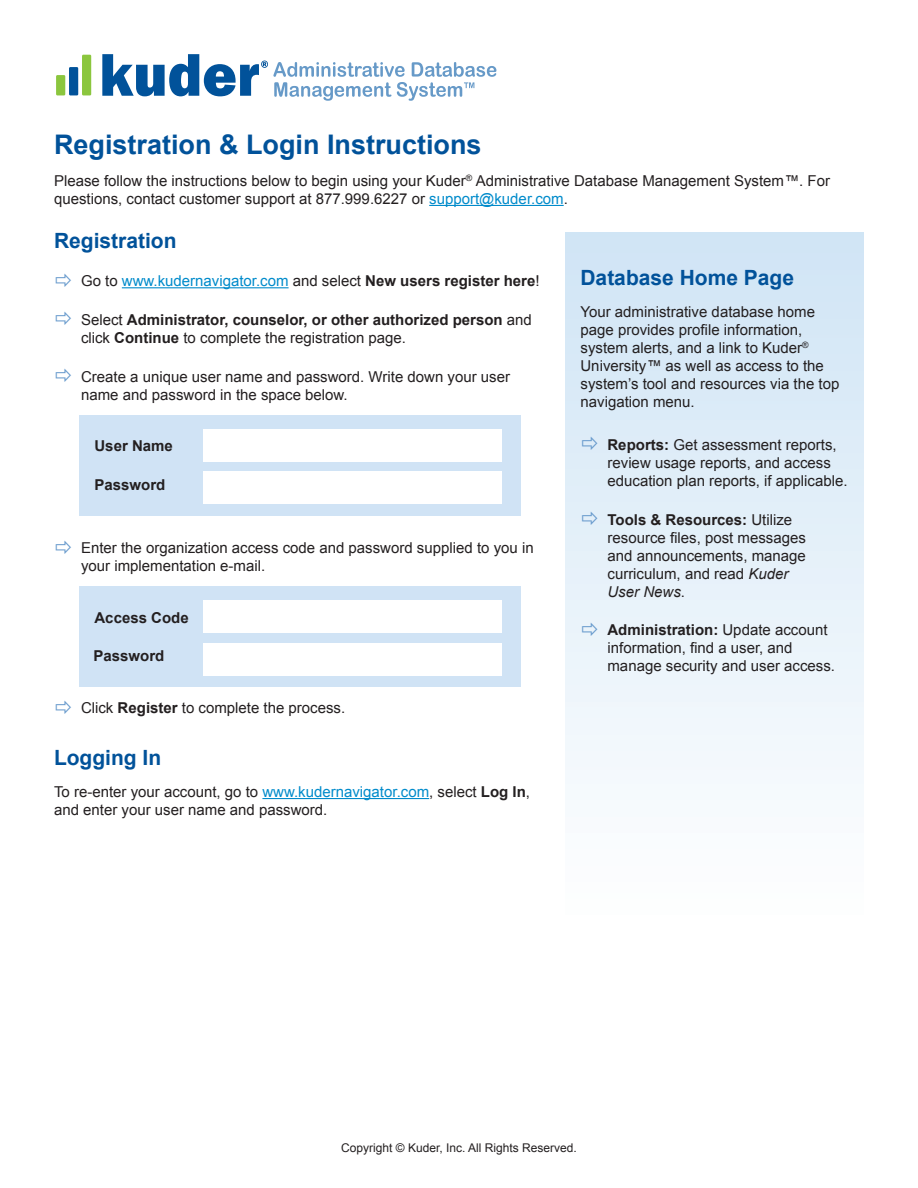
<style>
.page{position:relative;width:918px;height:1188px;background:#fff}
.page>*{position:absolute;margin:0;border:0;box-sizing:border-box;transform-origin:0 0}
.Header_1{font:700 27px "Arial";color:#01529a}
.Header_2{font:700 21px "Arial";color:#01529a}
.Bullet{font:15px/18px "Arial";color:#231f20}
.Bullet-2{font:700 15px/18px "Arial";color:#231f20}
.Header_2-2{font:15px/18px "Arial";color:#231f20}
.Bullet-3{font:15px "Arial";color:#008bcb}
.t1{font:12px "Arial";color:#231f20}
.s1{font-style:italic}
.s2{color:#008bcb}
.s3{color:#231f20}
.s4{font-weight:700;color:#231f20}
.s5{font-weight:400}
.s6{font-weight:700}
</style>
<div class="page">
<div style="left:79px;top:587px;width:442px;height:100px;background:#d0e3f5"></div>
<div style="left:204px;top:601px;width:298px;height:32px;background:#fff"></div>
<div style="left:204px;top:643px;width:298px;height:32px;background:#fff"></div>
<div style="left:566px;top:232px;width:298px;height:693px;background:linear-gradient(to bottom,#d0e4f5,#feffff)"></div>
<div style="left:79px;top:415px;width:442px;height:101px;background:#d0e3f5"></div>
<hr style="left:429px;top:205px;width:135px;height:1px;background:#008bcb">
<div style="left:204px;top:429px;width:298px;height:33px;background:#fff"></div>
<div style="left:204px;top:471px;width:298px;height:33px;background:#fff"></div>
<hr style="left:122px;top:287px;width:167px;height:1px;background:#008bcb">
<hr style="left:262px;top:798px;width:167px;height:1px;background:#008bcb">
<div style="left:82px;top:55px;width:9px;height:40px;background:#8bc63e"></div>
<div style="left:69px;top:67px;width:9px;height:28px;background:#01529a"></div>
<div style="left:56px;top:75px;width:9px;height:20px;background:#8bc63e"></div>
<svg style="left:102px;top:54px;width:394px;height:47px"></svg>
<svg style="left:582px;top:437px;width:15px;height:13px"></svg>
<svg style="left:582px;top:512px;width:15px;height:13px"></svg>
<svg style="left:582px;top:623px;width:15px;height:13px"></svg>
<p class="Header_1" style="left:54px;top:127px;width:429px">Registration &amp; Login Instructions</p>
<p class="Bullet" style="left:54px;top:172px;width:778px">Please follow the instructions below to begin using your Kuder<sup>®</sup> Administrative Database Management System<span class="s1">™</span>. For questions, contact customer support at 877.999.6227 or <span class="s2">support@kuder.com</span>.</p>
<p class="Header_2" style="left:54px;top:226px;width:124px">Registration</p>
<p class="Bullet-3" style="left:81px;top:271px;width:460px"><span class="s3">Go to</span> www.kudernavigator.com <span class="s3">and select</span> <span class="s4">New users register here</span><span class="s3">!</span></p>
<p class="Bullet-2" style="left:81px;top:311px;width:452px"><span class="s5">Select</span> Administrator, counselor, or other authorized person <span class="s5">and click</span> Continue <span class="s5">to complete the registration page.</span></p>
<p class="Bullet" style="left:81px;top:368px;width:431px">Create a unique user name and password. Write down your user name and password in the space below.</p>
<p class="Bullet-2" style="left:94px;top:438px;width:80px">User Name</p>
<p class="Bullet-2" style="left:94px;top:476px;width:72px">Password</p>
<p class="Bullet" style="left:81px;top:539px;width:454px">Enter the organization access code and password supplied to you in your implementation e-mail.</p>
<p class="Bullet-2" style="left:94px;top:609px;width:96px">Access Code</p>
<p class="Bullet-2" style="left:94px;top:647px;width:72px">Password</p>
<p class="Bullet" style="left:81px;top:699px;width:266px">Click <span class="s6">Register</span> to complete the process.</p>
<p class="Header_2" style="left:54px;top:744px;width:109px">Logging In</p>
<p class="Header_2-2" style="left:54px;top:783px;width:478px">To re-enter your account, go to <span class="s2">www.kudernavigator.com</span>, select <span class="s6">Log In</span>, and enter your user name and password.</p>
<p class="Header_2" style="left:580px;top:264px;width:215px">Database Home Page</p>
<p class="Bullet" style="left:580px;top:303px;width:261px">Your administrative database home page provides profile information, system alerts, and a link to Kuder<sup>® </sup>University<span class="s1">™</span> as well as access to the system’s tool and resources via the top navigation menu.</p>
<p class="Bullet" style="left:608px;top:436px;width:242px"><span class="s6">Reports:</span> Get assessment reports, review usage reports, and access education plan reports, if applicable.</p>
<p class="Bullet" style="left:608px;top:511px;width:200px"><span class="s6">Tools &amp; Resources:</span> Utilize resource files, post messages and announcements, manage curriculum, and read <span class="s1">Kuder<br>User News</span>.</p>
<p class="Bullet" style="left:608px;top:621px;width:229px"><span class="s6">Administration:</span> Update account information, find a user, and manage security and user access.</p>
<p class="t1" style="left:341px;top:1140px;width:237px">Copyright © Kuder, Inc. All Rights Reserved.</p>
</div>
